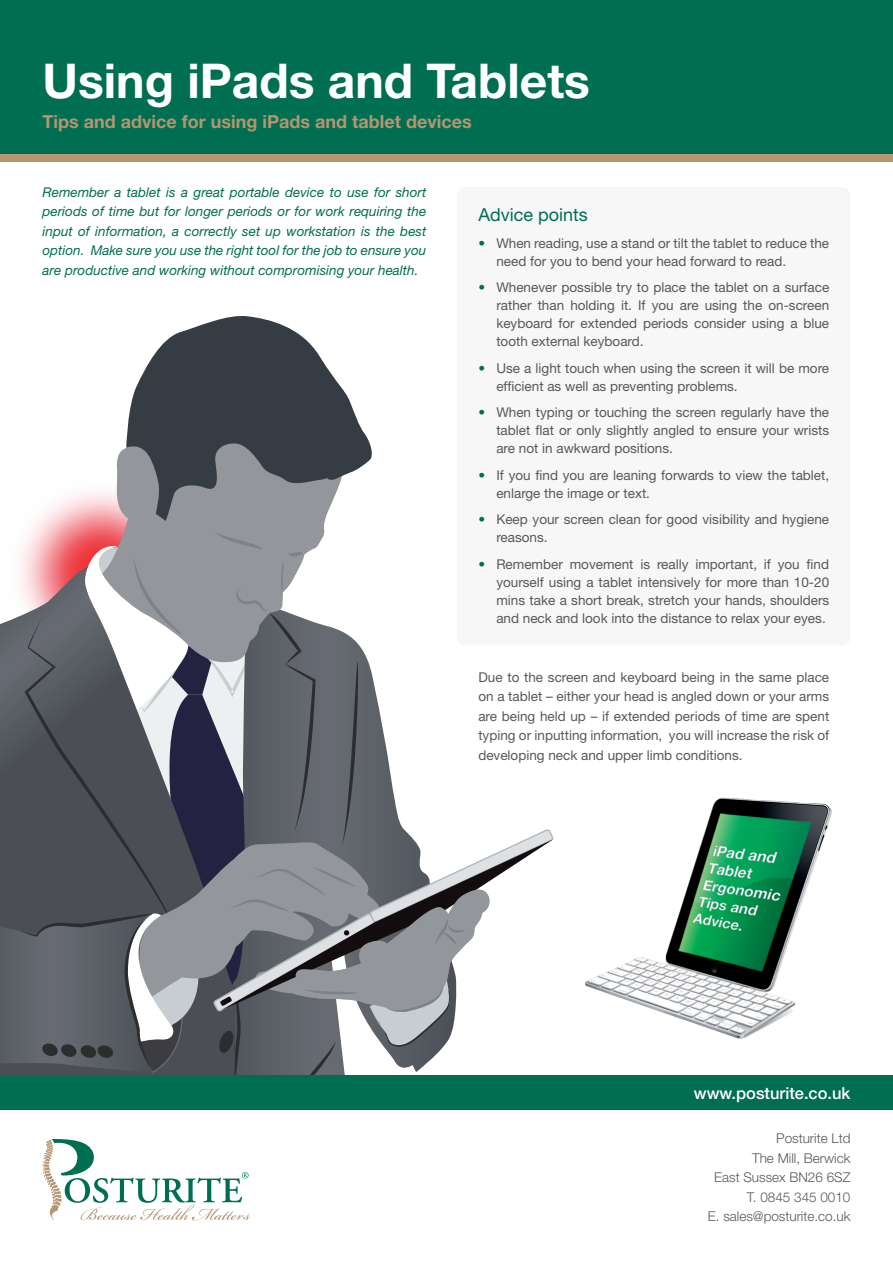
<style>
.page{position:relative;width:893px;height:1263px;background:#fff}
.page>*{position:absolute;margin:0;border:0;box-sizing:border-box;transform-origin:0 0}
.t1{font:700 48px "Helvetica Neue LT Std";color:#fff}
.t2{font:700 18px "Helvetica Neue LT Std";color:#b49671}
.t3{font:18px "Helvetica Neue LT Std";color:#006e51}
.t4{font:500 16.5px "Helvetica Neue LT Std";color:#fff}
.t5{font:13.5px/18px "Helvetica Neue LT Std";color:#57585a}
.t6{font:italic 13.5px/19.5px "Helvetica Neue LT Std";color:#006e51;text-align:justify}
.t7{font:300 13.5px/19.5px "Helvetica Neue LT Std";color:#57585a;text-align:right}
.s1{color:#006e51}
</style>
<div class="page">
<div style="left:457px;top:187px;width:393px;height:458px;background:#f7f7f8;border-radius:9px"></div>
<svg style="left:91px;top:448px;width:234px;height:84px;fill:#93969a"></svg>
<svg style="left:126px;top:316px;width:246px;height:205px;fill:#363c43"></svg>
<svg style="left:0;top:532px;width:553px;height:544px"></svg>
<img style="left:585px;top:797px;width:247px;height:242px">
<div style="left:0;top:153px;width:893px;height:9px;background:#b49671"></div>
<div style="left:0;top:0;width:893px;height:153px;background:#006e51"></div>
<div style="left:0;top:1076px;width:893px;height:34px;background:#006e51"></div>
<svg style="left:43px;top:1139px;width:207px;height:81px"></svg>
<h1 class="t1" style="left:43px;top:51px;width:549px">Using iPads and Tablets</h1>
<h2 class="t2" style="left:43px;top:110px;width:431px">Tips and advice for using iPads and tablet devices</h2>
<p class="t6" style="left:43px;top:182px;width:385px">Remember a tablet is a great portable device to use for short periods of time but for longer periods or for work requiring the input of information, a correctly set up workstation is the best option. Make sure you use the right tool for the job to ensure you are productive and working without compromising your health.</p>
<h2 class="t3" style="left:478px;top:204px;width:111px">Advice points</h2>
<p class="t5" style="left:496px;top:234px;width:334px;text-indent:-18px"><span class="s1">•</span> When reading, use a stand or tilt the tablet to reduce the need for you to bend your head forward to read.</p>
<p class="t5" style="left:496px;top:278px;width:334px;text-align:justify;text-indent:-18px"><span class="s1">•</span> Whenever possible try to place the tablet on a surface rather than holding it. If you are using the on-screen keyboard for extended periods consider using a blue tooth external keyboard.</p>
<p class="t5" style="left:496px;top:359px;width:334px;text-indent:-18px"><span class="s1">•</span> Use a light touch when using the screen it will be more efficient as well as preventing problems.</p>
<p class="t5" style="left:496px;top:403px;width:334px;text-align:justify;text-indent:-18px"><span class="s1">•</span> When typing or touching the screen regularly have the tablet flat or only slightly angled to ensure your wrists are not in awkward positions.</p>
<p class="t5" style="left:496px;top:466px;width:334px;text-indent:-18px"><span class="s1">•</span> If you find you are leaning forwards to view the tablet, enlarge the image or text.</p>
<p class="t5" style="left:496px;top:510px;width:334px;text-indent:-18px"><span class="s1">•</span> Keep your screen clean for good visibility and hygiene reasons.</p>
<p class="t5" style="left:496px;top:555px;width:334px;text-align:justify;text-indent:-18px"><span class="s1">•</span> Remember movement is really important, if you find yourself using a tablet intensively for more than 10-20 mins take a short break, stretch your hands, shoulders and neck and look into the distance to relax your eyes.</p>
<p class="t5" style="left:478px;top:667px;width:352px;line-height:19.5px;text-align:justify">Due to the screen and keyboard being in the same place on a tablet – either your head is angled down or your arms are being held up – if extended periods of time are spent typing or inputting information, you will increase the risk of developing neck and upper limb conditions.</p>
<p class="t4" style="left:694px;top:1083px;width:158px">www.posturite.co.uk</p>
<p class="t7" style="left:708px;top:1128px;width:144px">Posturite Ltd<br>The Mill, Berwick<br>East Sussex BN26 6SZ<br>T. 0845 345 0010<br>E. sales@posturite.co.uk</p>
</div>
